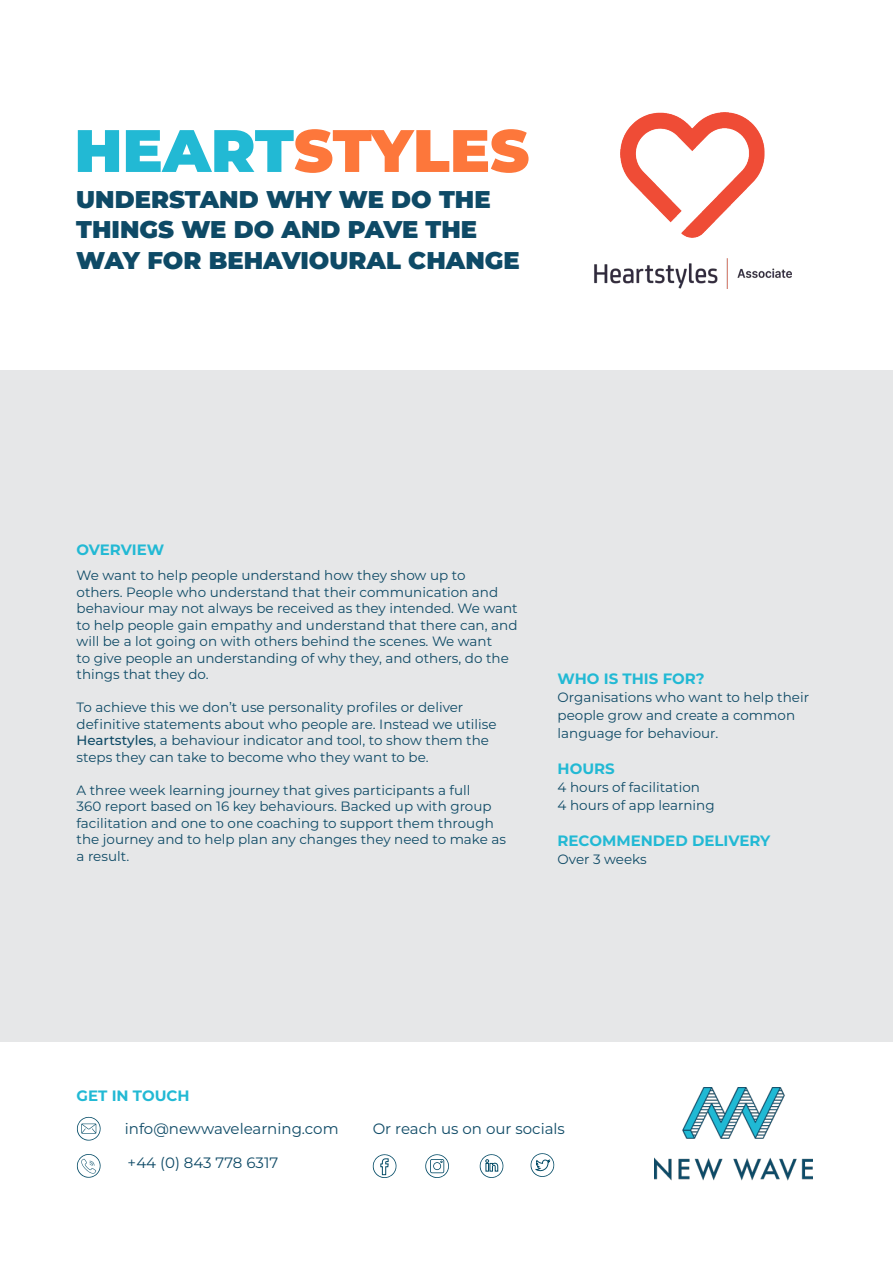
<style>
.page{position:relative;width:893px;height:1263px;background:#fff}
.page>*{position:absolute;margin:0;border:0;box-sizing:border-box;transform-origin:0 0}
.t1{font:900 59.7px "Montserrat";color:#fd773b}
.t2{font:900 24.15px/30.6px "Montserrat";color:#0e4a66}
.t3{font:15px "Montserrat";color:#0e4a66}
.t4{font:700 15px "Montserrat";color:#22b9d4}
.t5{font:13.5px/16.5px "Montserrat";color:#0e4a66}
.s1{color:#22b9d4}
.s2{font-weight:500}
</style>
<div class="page">
<div style="left:0;top:370px;width:893px;height:672px;background:#e6e7e8"></div>
<svg style="left:373px;top:1154px;width:24px;height:24px"></svg>
<svg style="left:425px;top:1154px;width:24px;height:24px"></svg>
<svg style="left:480px;top:1154px;width:23px;height:24px"></svg>
<svg style="left:77px;top:1154px;width:24px;height:24px"></svg>
<svg style="left:77px;top:1116px;width:24px;height:24px"></svg>
<svg style="left:531px;top:1153px;width:23px;height:24px"></svg>
<img style="left:654px;top:1087px;width:159px;height:93px">
<img style="left:620px;top:112px;width:145px;height:147px">
<img style="left:594px;top:259px;width:197px;height:29px">
<h1 class="t1" style="left:74px;top:106px;width:456px"><span class="s1">HEART</span>STYLES</h1>
<h2 class="t2" style="left:76px;top:183px;width:445px">UNDERSTAND WHY WE DO THE<br>THINGS WE DO AND PAVE THE<br>WAY FOR BEHAVIOURAL CHANGE</h2>
<p class="t4" style="left:77px;top:539px;width:89px">OVERVIEW</p>
<p class="t5" style="left:77px;top:567px;width:443px">We want to help people understand how they show up to<br>others. People who understand that their communication and behaviour may not always be received as they intended. We want to help people gain empathy and understand that there can, and will be a lot going on with others behind the scenes. We want<br>to give people an understanding of why they, and others, do the things that they do.</p>
<p class="t5" style="left:77px;top:699px;width:421px">To achieve this we don’t use personality profiles or deliver definitive statements about who people are. Instead we utilise <span class="s2">Heartstyles</span>, a behaviour indicator and tool, to show them the steps they can take to become who they want to be.</p>
<p class="t5" style="left:77px;top:781px;width:431px">A three week learning journey that gives participants a full<br>360 report based on 16 key behaviours. Backed up with group facilitation and one to one coaching to support them through the journey and to help plan any changes they need to make as a result.</p>
<p class="t4" style="left:558px;top:668px;width:149px">WHO IS THIS FOR?</p>
<p class="t5" style="left:558px;top:688px;width:253px;line-height:18px">Organisations who want to help their people grow and create a common language for behaviour.</p>
<p class="t4" style="left:558px;top:758px;width:59px">HOURS</p>
<p class="t5" style="left:558px;top:778px;width:159px;line-height:18px">4 hours of facilitation<br>4 hours of app learning</p>
<p class="t4" style="left:558px;top:830px;width:214px">RECOMMENDED DELIVERY</p>
<p class="t5" style="left:558px;top:850px;width:91px">Over 3 weeks</p>
<p class="t4" style="left:77px;top:1085px;width:115px">GET IN TOUCH</p>
<p class="t3" style="left:125px;top:1118px;width:215px">info@newwavelearning.com</p>
<p class="t3" style="left:128px;top:1153px;width:152px">+44 (0) 843 778 6317</p>
<p class="t3" style="left:373px;top:1118px;width:194px">Or reach us on our socials</p>
</div>
